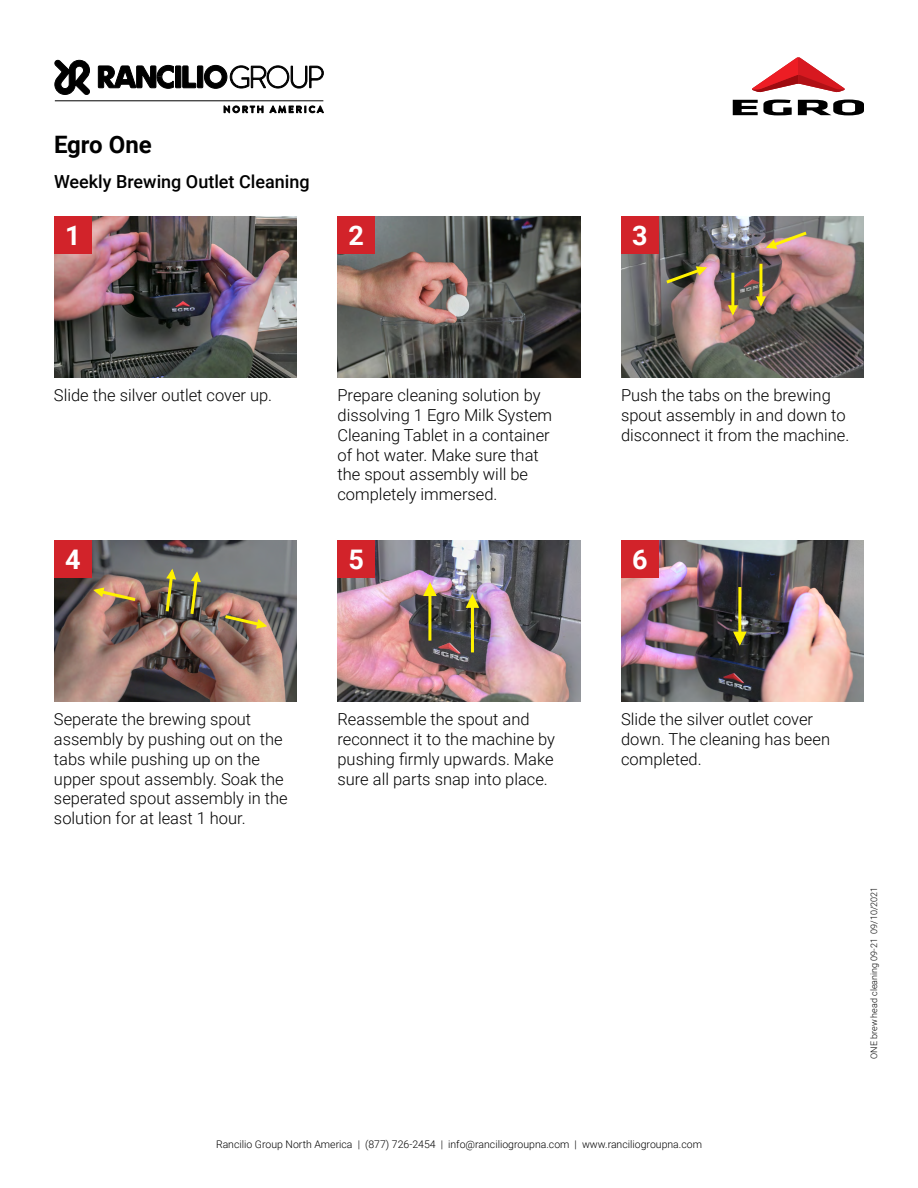
<style>
.page{position:relative;width:918px;height:1188px;background:#fff}
.page>*{position:absolute;margin:0;border:0;box-sizing:border-box;transform-origin:0 0}
.t1{font:700 27px "Roboto";color:#fff}
.t2{font:700 24px "Roboto";color:#000}
.t3{font:500 18px "Roboto";color:#000}
.t4{font:300 16.5px/19.8px "Roboto";color:#000}
.t5{font:300 10.5px "Roboto";color:#000}
.t6{font:300 9px "Roboto";color:#000}
</style>
<div class="page">
<svg style="left:54px;top:60px;width:36px;height:35px"></svg>
<div style="left:175px;top:66px;width:6px;height:22px;background:#000"></div>
<div style="left:175px;top:66px;width:6px;height:22px;border:1px solid #000"></div>
<div style="left:197px;top:66px;width:6px;height:22px;background:#000"></div>
<div style="left:197px;top:66px;width:6px;height:22px;border:1px solid #000"></div>
<svg style="left:183px;top:66px;width:13px;height:22px"></svg>
<svg style="left:204px;top:65px;width:119px;height:23px"></svg>
<svg style="left:98px;top:65px;width:75px;height:23px"></svg>
<hr style="left:55px;top:101px;width:268px;height:1px;background:#000">
<svg style="left:224px;top:106px;width:100px;height:7px"></svg>
<svg style="left:733px;top:100px;width:59px;height:15px"></svg>
<svg style="left:798px;top:100px;width:66px;height:15px"></svg>
<svg style="left:752px;top:57px;width:93px;height:35px"></svg>
<img style="left:621px;top:216px;width:243px;height:162px">
<hr style="left:731px;top:273px;width:3px;height:39px;background:#fff200">
<hr style="left:759px;top:264px;width:3px;height:39px;background:#fff200">
<svg style="left:663px;top:265px;width:45px;height:21px"></svg>
<svg style="left:727px;top:305px;width:12px;height:11px"></svg>
<svg style="left:765px;top:229px;width:45px;height:21px"></svg>
<svg style="left:755px;top:296px;width:12px;height:11px"></svg>
<img style="left:621px;top:540px;width:243px;height:162px">
<hr style="left:738px;top:587px;width:3px;height:54px;background:#fff200">
<svg style="left:732px;top:631px;width:16px;height:15px"></svg>
<img style="left:338px;top:540px;width:242px;height:162px">
<hr style="left:471px;top:598px;width:3px;height:54px;background:#fff200">
<hr style="left:428px;top:587px;width:3px;height:54px;background:#fff200">
<svg style="left:464px;top:593px;width:16px;height:16px"></svg>
<svg style="left:422px;top:582px;width:16px;height:15px"></svg>
<img style="left:54px;top:540px;width:243px;height:162px">
<img style="left:338px;top:216px;width:242px;height:162px">
<img style="left:54px;top:216px;width:243px;height:162px">
<div style="left:54px;top:216px;width:38px;height:38px;background:#d2232a"></div>
<div style="left:54px;top:540px;width:38px;height:38px;background:#d2232a"></div>
<div style="left:338px;top:216px;width:37px;height:38px;background:#d2232a"></div>
<div style="left:621px;top:540px;width:38px;height:38px;background:#d2232a"></div>
<div style="left:621px;top:216px;width:38px;height:38px;background:#d2232a"></div>
<div style="left:338px;top:540px;width:37px;height:38px;background:#d2232a"></div>
<svg style="left:164px;top:568px;width:13px;height:47px"></svg>
<svg style="left:189px;top:571px;width:13px;height:46px"></svg>
<svg style="left:222px;top:613px;width:46px;height:17px"></svg>
<svg style="left:93px;top:586px;width:46px;height:17px"></svg>
<h2 class="t2" style="left:54px;top:128px;width:99px">Egro One</h2>
<p class="t3" style="left:54px;top:169px;width:257px">Weekly Brewing Outlet Cleaning</p>
<h1 class="t1" style="left:65px;top:217px;width:17px">1</h1>
<h1 class="t1" style="left:349px;top:217px;width:17px">2</h1>
<h1 class="t1" style="left:632px;top:217px;width:17px">3</h1>
<p class="t4" style="left:54px;top:385px;width:220px">Slide the silver outlet cover up.</p>
<p class="t4" style="left:338px;top:385px;width:216px">Prepare cleaning solution by dissolving 1 Egro Milk System<br>Cleaning Tablet in a container of hot water. Make sure that the spout assembly will be completely immersed.</p>
<p class="t4" style="left:621px;top:385px;width:230px">Push the tabs on the brewing spout assembly in and down to disconnect it from the machine.</p>
<h1 class="t1" style="left:65px;top:541px;width:17px">4</h1>
<h1 class="t1" style="left:349px;top:541px;width:17px">5</h1>
<h1 class="t1" style="left:632px;top:541px;width:17px">6</h1>
<p class="t4" style="left:338px;top:709px;width:219px">Reassemble the spout and reconnect it to the machine by pushing firmly upwards. Make sure all parts snap into place.</p>
<p class="t4" style="left:54px;top:709px;width:235px">Seperate the brewing spout assembly by pushing out on the tabs while pushing up on the upper spout assembly. Soak the seperated spout assembly in the solution for at least 1 hour.</p>
<p class="t4" style="left:621px;top:709px;width:211px">Slide the silver outlet cover down. The cleaning has been completed.</p>
<p class="t5" style="left:216px;top:1137px;width:487px">Rancilio Group North America | (877) 726-2454 | info@ranciliogroupna.com | www.ranciliogroupna.com</p>
<p class="t6" style="left:868px;top:1059px;width:174px;rotate:-90deg">ONE brew head cleaning 09-21 09/10/2021</p>
</div>
